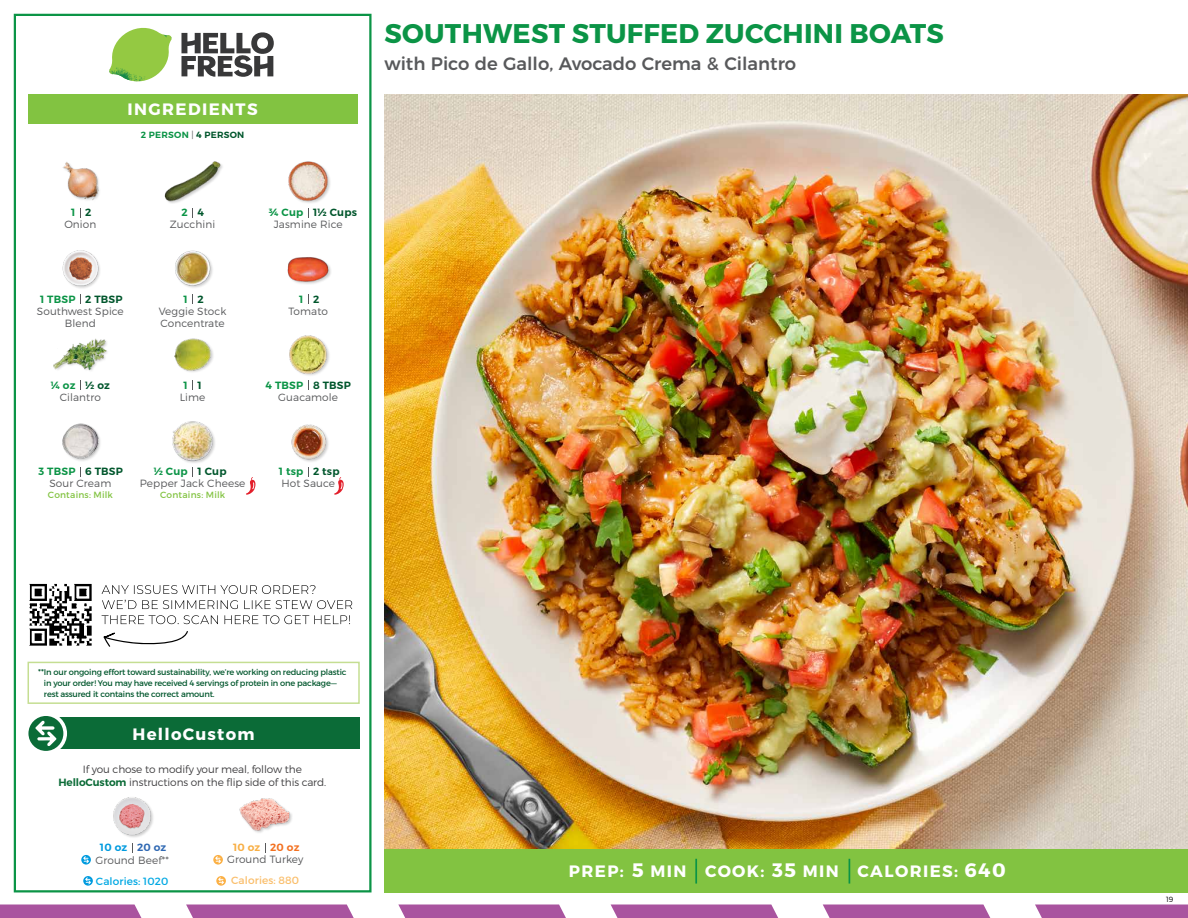
<style>
.page{position:relative;width:1188px;height:918px;background:#fff}
.page>*{position:absolute;margin:0;border:0;box-sizing:border-box;transform-origin:0 0}
.t1{font:700 27px "Montserrat";letter-spacing:.01em;color:#0b9446}
.t2{font:500 18px "Montserrat";color:#58595b}
.t3{font:700 16.5px "Montserrat";letter-spacing:.085em;color:#fff}
.t4{font:300 10.5px/12px "Montserrat";letter-spacing:.01em;color:#58595b;text-align:center}
.t5{font:300 10.5px/13.5px "Montserrat";letter-spacing:-.01em;color:#414042;text-align:center}
.t6{font:600 10.5px "Montserrat";letter-spacing:.02em;color:#00562c}
.t7{font:600 10.5px "Montserrat";letter-spacing:.02em;color:#0b9446}
.t8{font:10.5px "Montserrat";letter-spacing:.01em;color:#00a8e3}
.t9{font:10.5px "Montserrat";letter-spacing:.01em;color:#fabe6b}
.t10{font:600 10.5px "Montserrat";letter-spacing:.02em;color:#009bdf}
.t11{font:600 10.5px "Montserrat";letter-spacing:.02em;color:#f8af45}
.t12{font:9px "Montserrat";letter-spacing:.02em;color:#82c341}
.t13{font:600 9px "Montserrat";letter-spacing:.03em;color:#0b9446}
.t14{font:8.25px/11.2px "Montserrat";letter-spacing:-.02em;color:#00562c}
.t15{font:300 7.5px "Montserrat";color:#000}
.s1{font-weight:300;color:#58595b}
.s2{color:#00562c}
.s3{font-size:8.4px}
.s4{font-weight:600;color:#0b6b37}
.s5{color:#3069b3}
.s6{color:#f37121}
.s7{font-size:19.5px}
</style>
<div class="page">
<svg style="left:0;top:904px;width:141px;height:14px;background:#ad5da4"></svg>
<svg style="left:186px;top:904px;width:168px;height:14px;background:#af61a6"></svg>
<svg style="left:398px;top:904px;width:168px;height:14px;background:#af61a6"></svg>
<svg style="left:611px;top:904px;width:167px;height:14px;background:#af60a5"></svg>
<svg style="left:823px;top:904px;width:167px;height:14px;background:#af60a5"></svg>
<svg style="left:1035px;top:904px;width:153px;height:14px;background:#ad5da4"></svg>
<div style="left:384px;top:849px;width:804px;height:43px;background:#82c341"></div>
<svg style="left:181px;top:32px;width:93px;height:45px"></svg>
<svg style="left:114px;top:28px;width:55px;height:36px"></svg>
<img style="left:143px;top:28px;width:29px;height:24px">
<img style="left:112px;top:48px;width:54px;height:10px">
<img style="left:109px;top:52px;width:55px;height:30px">
<img style="left:142px;top:58px;width:24px;height:23px">
<div style="left:28px;top:94px;width:330px;height:30px;background:#82c341"></div>
<div style="left:14px;top:14px;width:358px;height:878px;border:2px solid #0b9446"></div>
<img style="left:384px;top:94px;width:804px;height:755px">
<img style="left:175px;top:250px;width:38px;height:38px">
<img style="left:287px;top:257px;width:44px;height:27px">
<div style="left:165px;top:161px;width:59px;height:43px;background:#000;opacity:.2"></div>
<img style="left:164px;top:161px;width:58px;height:41px">
<div style="left:289px;top:161px;width:43px;height:43px;background:#000;opacity:.2"></div>
<img style="left:288px;top:161px;width:44px;height:41px">
<img style="left:62px;top:250px;width:38px;height:38px">
<img style="left:63px;top:162px;width:37px;height:39px">
<img style="left:174px;top:338px;width:39px;height:34px">
<img style="left:289px;top:335px;width:40px;height:41px">
<img style="left:53px;top:338px;width:54px;height:33px">
<img style="left:172px;top:421px;width:43px;height:42px">
<img style="left:291px;top:424px;width:38px;height:38px">
<img style="left:62px;top:423px;width:38px;height:38px">
<div style="left:28px;top:662px;width:332px;height:42px;border:2px solid #c5de92"></div>
<div style="left:33px;top:717px;width:327px;height:32px;background:#0b6b37"></div>
<div style="left:25px;top:712px;width:42px;height:43px;background:#fff;border-radius:50%"></div>
<div style="left:28px;top:716px;width:35px;height:35px;background:#0a6b37;border-radius:50%"></div>
<svg style="left:35px;top:721px;width:22px;height:25px"></svg>
<img style="left:113px;top:797px;width:40px;height:41px">
<svg style="left:81px;top:855px;width:10px;height:10px"></svg>
<svg style="left:83px;top:856px;width:6px;height:7px"></svg>
<svg style="left:83px;top:876px;width:10px;height:10px"></svg>
<svg style="left:85px;top:877px;width:6px;height:7px"></svg>
<img style="left:239px;top:798px;width:53px;height:35px">
<hr style="left:695px;top:859px;width:2px;height:25px;background:#0b9446">
<svg style="left:849px;top:859px;width:1px;height:25px"></svg>
<img style="left:29px;top:583px;width:63px;height:63px">
<svg style="left:103px;top:631px;width:85px;height:16px"></svg>
<svg style="left:102px;top:615px;width:248px;height:9px"></svg>
<svg style="left:102px;top:600px;width:250px;height:9px"></svg>
<svg style="left:102px;top:585px;width:213px;height:9px"></svg>
<svg style="left:213px;top:855px;width:10px;height:10px"></svg>
<svg style="left:215px;top:856px;width:6px;height:7px"></svg>
<svg style="left:216px;top:876px;width:10px;height:10px"></svg>
<svg style="left:218px;top:877px;width:6px;height:7px"></svg>
<svg style="left:334px;top:477px;width:10px;height:18px"></svg>
<svg style="left:246px;top:477px;width:9px;height:18px"></svg>
<h3 class="t3" style="left:128px;top:99px;width:132px">INGREDIENTS</h3>
<p class="t13" style="left:141px;top:129px;width:105px">2 PERSON <span class="s1">|</span> <span class="s2">4 PERSON</span></p>
<h1 class="t1" style="left:385px;top:17px;width:561px">SOUTHWEST STUFFED ZUCCHINI BOATS</h1>
<h2 class="t2" style="left:384px;top:49px;width:413px">with Pico de Gallo, Avocado Crema &amp; Cilantro</h2>
<p class="t7" style="left:71px;top:206px;width:6px">1</p>
<p class="t6" style="left:85px;top:206px;width:8px">2</p>
<p class="t6" style="left:198px;top:206px;width:8px">4</p>
<p class="t6" style="left:313px;top:206px;width:45px">1½ Cups</p>
<p class="t7" style="left:181px;top:206px;width:8px">2</p>
<p class="t7" style="left:269px;top:206px;width:36px">¾ Cup</p>
<p class="t4" style="left:64px;top:218px;width:34px">Onion</p>
<p class="t4" style="left:170px;top:218px;width:47px">Zucchini</p>
<p class="t4" style="left:274px;top:218px;width:70px">Jasmine Rice</p>
<p class="t7" style="left:40px;top:292px;width:37px">1 TBSP</p>
<p class="t6" style="left:85px;top:292px;width:39px">2 TBSP</p>
<p class="t6" style="left:198px;top:292px;width:8px">2</p>
<p class="t6" style="left:313px;top:292px;width:8px">2</p>
<p class="t7" style="left:184px;top:292px;width:6px">1</p>
<p class="t7" style="left:299px;top:292px;width:6px">1</p>
<p class="t4" style="left:37px;top:305px;width:88px">Southwest Spice<br>Blend</p>
<p class="t4" style="left:159px;top:305px;width:69px;text-align:left">Veggie Stock<br>Concentrate</p>
<p class="t4" style="left:288px;top:305px;width:41px">Tomato</p>
<p class="t7" style="left:51px;top:379px;width:26px">¼ oz</p>
<p class="t6" style="left:85px;top:379px;width:26px">½ oz</p>
<p class="t6" style="left:198px;top:379px;width:6px">1</p>
<p class="t6" style="left:313px;top:379px;width:39px">8 TBSP</p>
<p class="t7" style="left:184px;top:379px;width:6px">1</p>
<p class="t7" style="left:266px;top:379px;width:39px">4 TBSP</p>
<p class="t4" style="left:60px;top:391px;width:43px">Cilantro</p>
<p class="t4" style="left:180px;top:391px;width:27px">Lime</p>
<p class="t4" style="left:278px;top:391px;width:61px">Guacamole</p>
<p class="t7" style="left:39px;top:465px;width:38px">3 TBSP</p>
<p class="t6" style="left:85px;top:465px;width:39px">6 TBSP</p>
<p class="t6" style="left:198px;top:465px;width:31px">1 Cup</p>
<p class="t6" style="left:313px;top:465px;width:28px">2 tsp</p>
<p class="t7" style="left:154px;top:465px;width:36px">½ Cup</p>
<p class="t7" style="left:279px;top:465px;width:26px">1 tsp</p>
<p class="t4" style="left:49px;top:477px;width:63px">Sour Cream</p>
<p class="t12" style="left:48px;top:490px;width:67px">Contains: Milk</p>
<p class="t4" style="left:140px;top:477px;width:107px">Pepper Jack Cheese</p>
<p class="t12" style="left:160px;top:490px;width:67px">Contains: Milk</p>
<p class="t4" style="left:281px;top:477px;width:55px">Hot Sauce</p>
<p class="t14" style="left:44px;top:666px;width:304px;text-indent:-6px"><span class="s3">**</span>In our ongoing effort toward sustainability, we’re working on reducing plastic in your order! You may have received 4 servings of protein in one package— rest assured it contains the correct amount.</p>
<h3 class="t3" style="left:133px;top:724px;width:123px">HelloCustom</h3>
<p class="t5" style="left:58px;top:762px;width:269px">If you chose to modify your meal, follow the<br><span class="s4">HelloCustom</span> instructions on the flip side of this card.</p>
<p class="t10" style="left:100px;top:841px;width:68px">10 oz <span class="s5">20 oz</span></p>
<p class="t4" style="left:95px;top:854px;width:75px">Ground Beef**</p>
<p class="t8" style="left:96px;top:875px;width:74px">Calories: 1020</p>
<p class="t11" style="left:233px;top:841px;width:68px">10 oz <span class="s6">20 oz</span></p>
<p class="t4" style="left:227px;top:853px;width:78px">Ground Turkey</p>
<p class="t9" style="left:231px;top:874px;width:69px">Calories: 880</p>
<h3 class="t3" style="left:569px;top:861px;width:438px">PREP: <span class="s7">5</span> MIN COOK: <span class="s7">35</span> MIN CALORIES: <span class="s7">640</span></h3>
<p class="t15" style="left:1166px;top:895px;width:9px">19</p>
</div>
